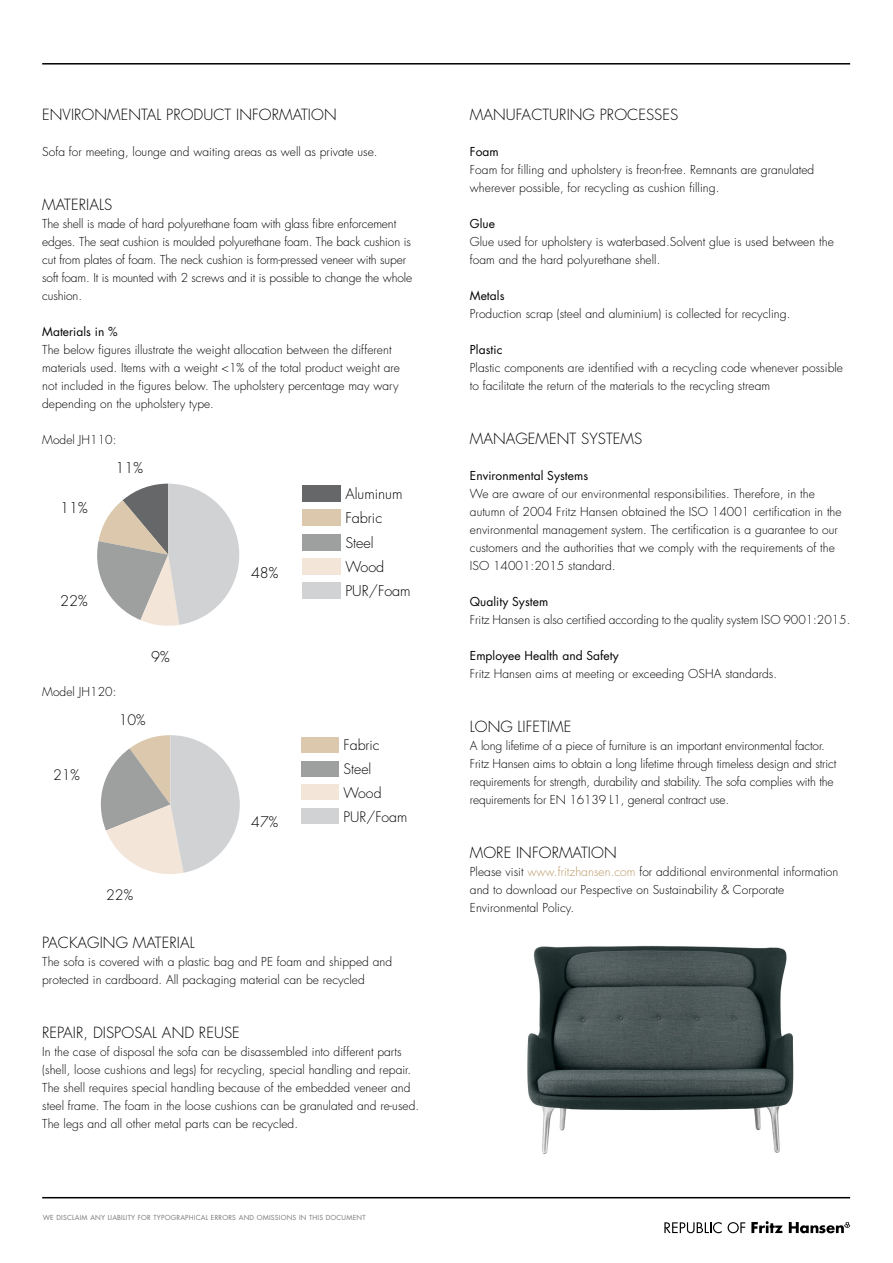
<style>
.page{position:relative;width:893px;height:1263px;background:#fff}
.page>*{position:absolute;margin:0;border:0;box-sizing:border-box;transform-origin:0 0}
.t1{font:300 15px "Futura Std";letter-spacing:.005em;color:#000}
.t2{font:300 14.4px/24.3px "Futura Std";color:#000}
.t3{font:300 14.1px/23.9px "Futura Std";color:#000}
.t4{font:300 12px/18px "Futura Std";letter-spacing:.005em;color:#000}
.t5{font:12px "Futura Std";letter-spacing:.005em;color:#000}
.t6{font:6.75px "Futura Std";letter-spacing:.03em;color:#77787b}
.s1{color:#ba9764}
</style>
<div class="page">
<hr style="left:42px;top:63px;width:808px;height:2px;background:#000">
<svg style="left:664px;top:1222px;width:58px;height:11px"></svg>
<svg style="left:728px;top:1222px;width:17px;height:11px"></svg>
<svg style="left:751px;top:1221px;width:32px;height:12px"></svg>
<svg style="left:789px;top:1222px;width:61px;height:11px"></svg>
<hr style="left:42px;top:1197px;width:808px;height:1px;background:#000">
<img style="left:527px;top:945px;width:267px;height:209px">
<div style="left:301px;top:737px;width:38px;height:16px;background:#dbc8ad"></div>
<div style="left:301px;top:761px;width:38px;height:15px;background:#9e9f9f"></div>
<div style="left:301px;top:784px;width:38px;height:16px;background:#f4e5d9"></div>
<div style="left:301px;top:808px;width:38px;height:16px;background:#d1d2d4"></div>
<svg style="left:100px;top:735px;width:140px;height:139px"></svg>
<div style="left:302px;top:485px;width:39px;height:17px;background:#666768"></div>
<div style="left:302px;top:510px;width:39px;height:16px;background:#dbc8ad"></div>
<div style="left:302px;top:534px;width:39px;height:16px;background:#9e9f9f"></div>
<div style="left:302px;top:558px;width:39px;height:17px;background:#f4e5d9"></div>
<div style="left:302px;top:583px;width:39px;height:16px;background:#d1d2d4"></div>
<svg style="left:97px;top:484px;width:142px;height:142px"></svg>
<p class="t1" style="left:42px;top:105px;width:296px">ENVIRONMENTAL PRODUCT INFORMATION</p>
<p class="t4" style="left:42px;top:143px;width:337px">Sofa for meeting, lounge and waiting areas as well as private use.</p>
<p class="t1" style="left:42px;top:195px;width:71px">MATERIALS</p>
<p class="t4" style="left:42px;top:215px;width:372px">The shell is made of hard polyurethane foam with glass fibre enforcement edges. The seat cushion is moulded polyurethane foam. The back cushion is cut from plates of foam. The neck cushion is form-pressed veneer with super soft foam. It is mounted with 2 screws and it is possible to change the whole cushion.</p>
<p class="t5" style="left:42px;top:324px;width:77px">Materials in %</p>
<p class="t4" style="left:42px;top:341px;width:359px">The below figures illustrate the weight allocation between the different materials used. Items with a weight &lt;1% of the total product weight are not included in the figures below. The upholstery percentage may wary depending on the upholstery type.</p>
<p class="t4" style="left:42px;top:431px;width:76px">Model JH110:</p>
<p class="t2" style="left:60px;top:496px;width:29px">11%</p>
<p class="t2" style="left:116px;top:456px;width:29px">11%</p>
<p class="t2" style="left:60px;top:589px;width:29px">22%</p>
<p class="t4" style="left:42px;top:683px;width:76px">Model JH120:</p>
<p class="t2" style="left:151px;top:645px;width:20px">9%</p>
<p class="t3" style="left:53px;top:764px;width:28px">21%</p>
<p class="t3" style="left:119px;top:708px;width:28px">10%</p>
<p class="t3" style="left:106px;top:883px;width:28px">22%</p>
<p class="t2" style="left:251px;top:561px;width:29px">48%</p>
<p class="t3" style="left:251px;top:811px;width:28px">47%</p>
<p class="t2" style="left:345px;top:482px;width:67px">Aluminum<br>Fabric<br>Steel<br>Wood<br>PUR/Foam</p>
<p class="t3" style="left:344px;top:733px;width:65px">Fabric<br>Steel<br>Wood<br>PUR/Foam</p>
<p class="t1" style="left:42px;top:933px;width:154px">PACKAGING MATERIAL</p>
<p class="t4" style="left:42px;top:953px;width:352px">The sofa is covered with a plastic bag and PE foam and shipped and protected in cardboard. All packaging material can be recycled</p>
<p class="t1" style="left:42px;top:1023px;width:199px">REPAIR, DISPOSAL AND REUSE</p>
<p class="t4" style="left:42px;top:1043px;width:379px">In the case of disposal the sofa can be disassembled into different parts (shell, loose cushions and legs) for recycling, special handling and repair.<br>The shell requires special handling because of the embedded veneer and steel frame. The foam in the loose cushions can be granulated and re-used.<br>The legs and all other metal parts can be recycled.</p>
<p class="t6" style="left:43px;top:1214px;width:324px">WE DISCLAIM ANY LIABILITY FOR TYPOGRAPHICAL ERRORS AND OMISSIONS IN THIS DOCUMENT</p>
<p class="t1" style="left:470px;top:105px;width:210px">MANUFACTURING PROCESSES</p>
<p class="t5" style="left:470px;top:144px;width:30px">Foam</p>
<p class="t4" style="left:470px;top:161px;width:346px">Foam for filling and upholstery is freon-free. Remnants are granulated wherever possible, for recycling as cushion filling.</p>
<p class="t5" style="left:470px;top:216px;width:27px">Glue</p>
<p class="t4" style="left:470px;top:233px;width:365px">Glue used for upholstery is waterbased.Solvent glue is used between the foam and the hard polyurethane shell.</p>
<p class="t5" style="left:470px;top:288px;width:36px">Metals</p>
<p class="t4" style="left:470px;top:305px;width:322px">Production scrap (steel and aluminium) is collected for recycling.</p>
<p class="t5" style="left:470px;top:342px;width:34px">Plastic</p>
<p class="t4" style="left:470px;top:359px;width:375px">Plastic components are identified with a recycling code whenever possible to facilitate the return of the materials to the recycling stream</p>
<p class="t1" style="left:470px;top:429px;width:174px">MANAGEMENT SYSTEMS</p>
<p class="t5" style="left:470px;top:468px;width:120px">Environmental Systems</p>
<p class="t4" style="left:470px;top:485px;width:373px">We are aware of our environmental responsibilities. Therefore, in the autumn of 2004 Fritz Hansen obtained the ISO 14001 certification in the environmental management system. The certification is a guarantee to our customers and the authorities that we comply with the requirements of the ISO 14001:2015 standard.</p>
<p class="t5" style="left:470px;top:594px;width:80px">Quality System</p>
<p class="t4" style="left:470px;top:611px;width:382px">Fritz Hansen is also certified according to the quality system ISO 9001:2015.</p>
<p class="t5" style="left:470px;top:648px;width:150px">Employee Health and Safety</p>
<p class="t4" style="left:470px;top:665px;width:309px">Fritz Hansen aims at meeting or exceeding OSHA standards.</p>
<p class="t1" style="left:470px;top:717px;width:103px">LONG LIFETIME</p>
<p class="t4" style="left:470px;top:737px;width:368px">A long lifetime of a piece of furniture is an important environmental factor.<br>Fritz Hansen aims to obtain a long lifetime through timeless design and strict requirements for strength, durability and stability. The sofa complies with the requirements for EN 16139 L1, general contract use.</p>
<p class="t1" style="left:470px;top:843px;width:148px">MORE INFORMATION</p>
<p class="t4" style="left:470px;top:863px;width:370px">Please visit <span class="s1">www.fritzhansen.com</span> for additional environmental information and to download our Pespective on Sustainability &amp; Corporate<br>Environmental Policy.</p>
</div>
